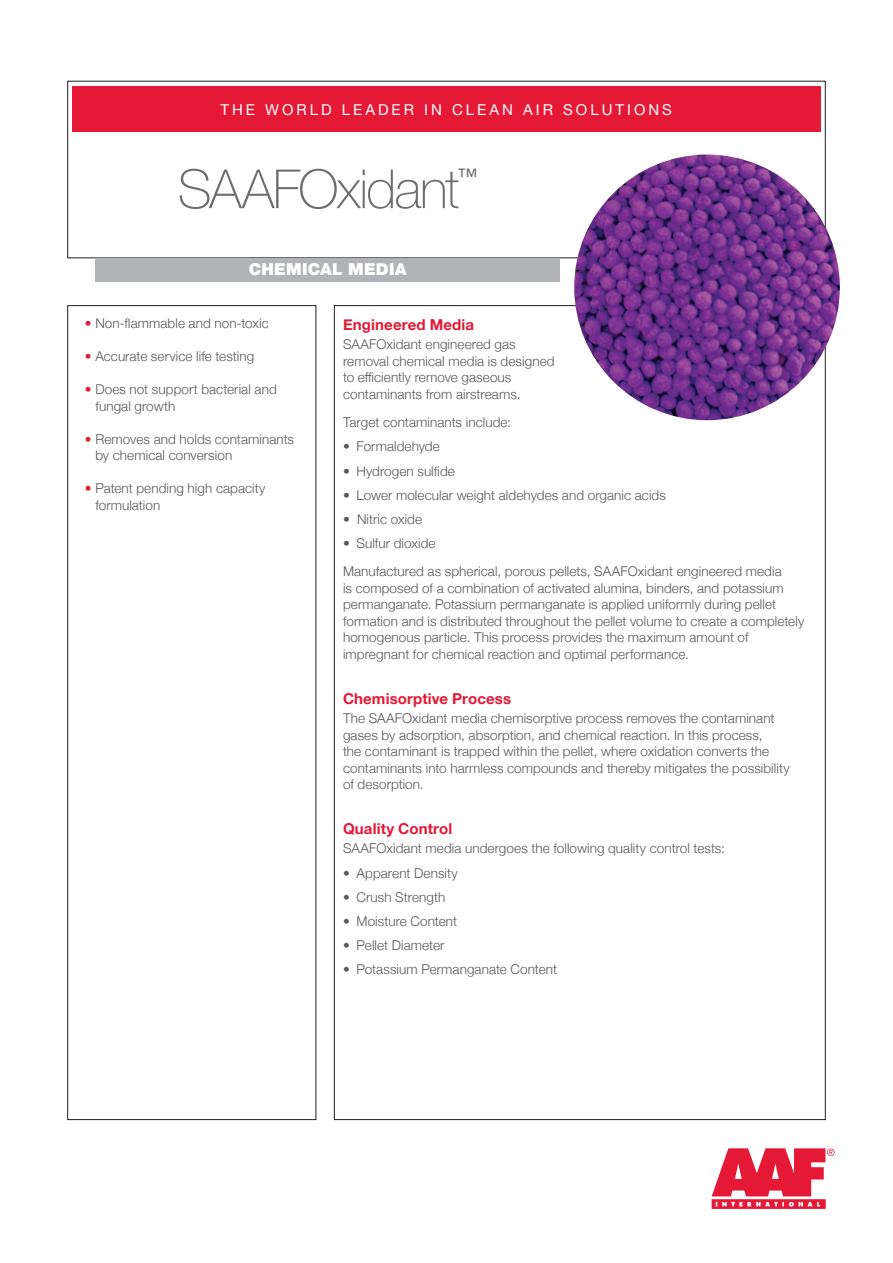
<style>
.page{position:relative;width:893px;height:1263px;background:#fff}
.page>*{position:absolute;margin:0;border:0;box-sizing:border-box;transform-origin:0 0}
.t1{font:100 54px "Helvetica Neue";letter-spacing:-.035em;color:#6c6d70}
.t2{font:20.1px "Helvetica Neue";color:#6c6d70}
.t3{font:900 16.5px "Helvetica Neue";letter-spacing:.015em;color:#fff}
.Text_Header{font:700 15px "Helvetica Neue";letter-spacing:.01em;color:#e51836}
.t4{font:15px "Helvetica Neue";letter-spacing:.2em;color:#fff}
.Text{font:300 13.5px/16.5px "Helvetica Neue";letter-spacing:.005em;color:#57585a}
.Bullets{font:300 13.5px/16.5px "Helvetica Neue";letter-spacing:.005em;color:#57585a}
.s1{color:#e51836}
</style>
<div class="page">
<div style="left:72px;top:86px;width:748px;height:45px;background:#e51836"></div>
<div style="left:95px;top:258px;width:465px;height:23px;background:#b2b3b7"></div>
<img style="left:574px;top:155px;width:266px;height:265px;border-radius:133px">
<svg style="left:712px;top:1148px;width:123px;height:61px"></svg>
<p class="t4" style="left:220px;top:98px;width:453px">THE WORLD LEADER IN CLEAN AIR SOLUTIONS</p>
<p class="t1" style="left:178px;top:158px;width:283px">SAAFOxidant</p>
<p class="t2" style="left:457px;top:161px;width:21px">™</p>
<p class="t3" style="left:249px;top:259px;width:159px">CHEMICAL MEDIA</p>
<p class="Bullets" style="left:85px;top:314px;width:185px"><span class="s1">•</span> Non-flammable and non-toxic</p>
<p class="Bullets" style="left:85px;top:347px;width:171px"><span class="s1">•</span> Accurate service life testing</p>
<p class="Bullets" style="left:95px;top:380px;width:183px;text-indent:-11px"><span class="s1">•</span> Does not support bacterial and fungal growth</p>
<p class="Bullets" style="left:95px;top:430px;width:200px;text-indent:-11px"><span class="s1">•</span> Removes and holds contaminants by chemical conversion</p>
<p class="Bullets" style="left:95px;top:479px;width:172px;text-indent:-11px"><span class="s1">•</span> Patent pending high capacity formulation</p>
<p class="Text_Header" style="left:343px;top:313px;width:133px">Engineered Media</p>
<p class="Text" style="left:343px;top:335px;width:213px">SAAFOxidant engineered gas removal chemical media is designed to efficiently remove gaseous contaminants from airstreams.</p>
<p class="Text" style="left:343px;top:413px;width:169px">Target contaminants include:</p>
<p class="Text" style="left:343px;top:437px;width:98px">• Formaldehyde</p>
<p class="Text" style="left:343px;top:461px;width:113px">• Hydrogen sulfide</p>
<p class="Text" style="left:343px;top:485px;width:324px">• Lower molecular weight aldehydes and organic acids</p>
<p class="Text" style="left:343px;top:509px;width:81px">• Nitric oxide</p>
<p class="Text" style="left:343px;top:533px;width:94px">• Sulfur dioxide</p>
<p class="Text" style="left:343px;top:562px;width:463px">Manufactured as spherical, porous pellets, SAAFOxidant engineered media<br>is composed of a combination of activated alumina, binders, and potassium permanganate. Potassium permanganate is applied uniformly during pellet formation and is distributed throughout the pellet volume to create a completely homogenous particle. This process provides the maximum amount of impregnant for chemical reaction and optimal performance.</p>
<p class="Text_Header" style="left:343px;top:686px;width:170px">Chemisorptive Process</p>
<p class="Text" style="left:343px;top:709px;width:448px">The SAAFOxidant media chemisorptive process removes the contaminant gases by adsorption, absorption, and chemical reaction. In this process,<br>the contaminant is trapped within the pellet, where oxidation converts the contaminants into harmless compounds and thereby mitigates the possibility of desorption.</p>
<p class="Text_Header" style="left:343px;top:817px;width:111px">Quality Control</p>
<p class="Text" style="left:343px;top:839px;width:383px">SAAFOxidant media undergoes the following quality control tests:</p>
<p class="Text" style="left:343px;top:863px;width:116px">• Apparent Density</p>
<p class="Text" style="left:343px;top:887px;width:104px">• Crush Strength</p>
<p class="Text" style="left:343px;top:911px;width:116px">• Moisture Content</p>
<p class="Text" style="left:343px;top:935px;width:103px">• Pellet Diameter</p>
<p class="Text" style="left:343px;top:959px;width:216px">• Potassium Permanganate Content</p>
</div>
